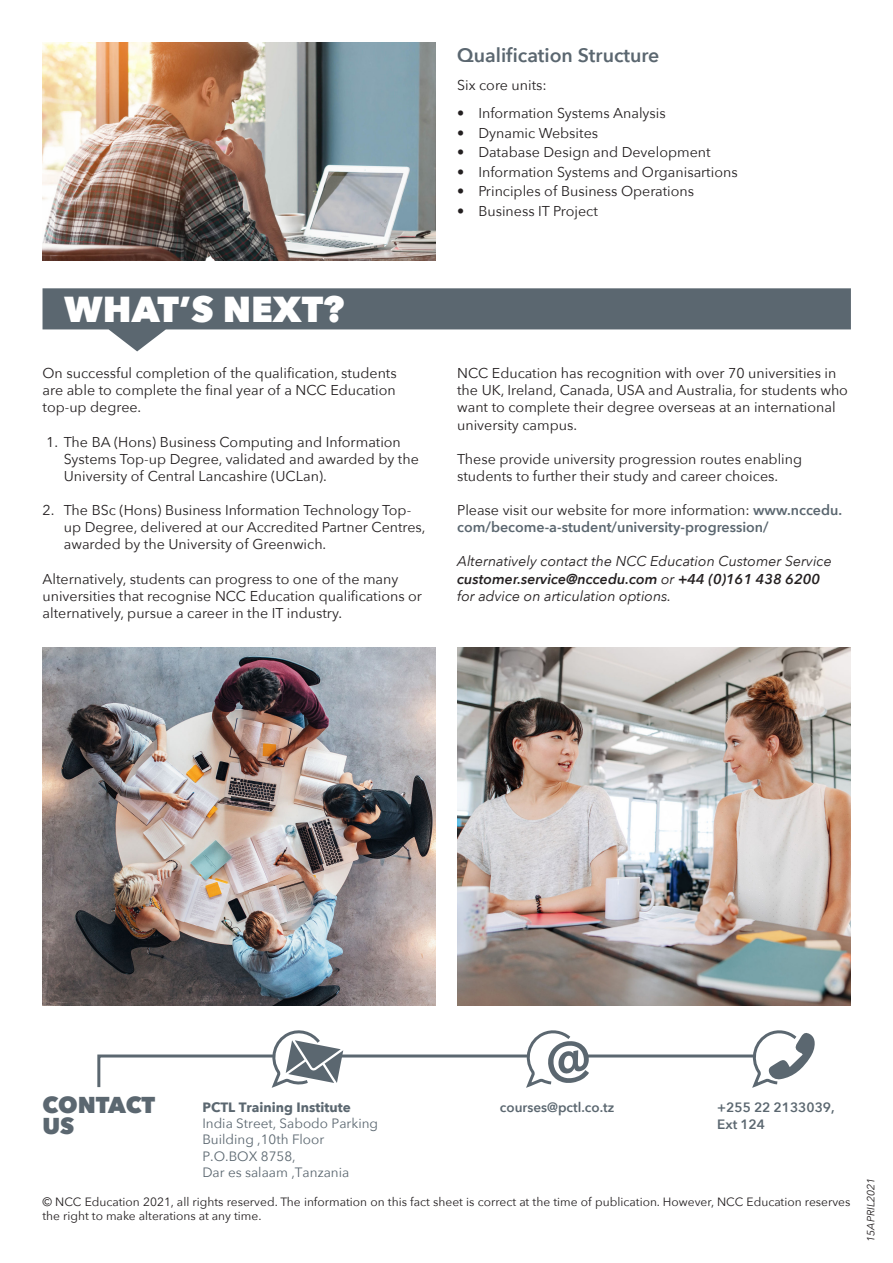
<style>
.page{position:relative;width:893px;height:1263px;background:#fff}
.page>*{position:absolute;margin:0;border:0;box-sizing:border-box;transform-origin:0 0}
.t1{font:800 36px "Avenir Next";color:#fff}
.t2{font:800 22.95px/21.5px "Avenir Next";letter-spacing:-.005em;color:#5b6770}
.t3{font:600 19.5px "Avenir Next";color:#5b6770}
.t4{font:14.25px/17.1px "Avenir Next";color:#231f20}
.t5{font:italic 14.25px/17.1px "Avenir Next";color:#231f20}
.t6{font:600 14.25px/17.1px "Avenir Next";color:#5b6770}
.t7{font:13.5px/16.2px "Avenir Next";color:#5b6770}
.t8{font:600 13.5px/16.2px "Avenir Next";color:#5b6770}
.t9{font:12px/14.4px "Avenir Next";color:#231f20}
.t10{font:italic 10.5px "Avenir Next";color:#231f20}
.s1{font-weight:400;color:#231f20}
.s2{font-weight:600}
.s3{font-weight:700}
</style>
<div class="page">
<img style="left:43px;top:43px;width:393px;height:218px">
<svg style="left:43px;top:288px;width:808px;height:63px;fill:#5b6770"></svg>
<img style="left:43px;top:647px;width:393px;height:359px">
<img style="left:457px;top:647px;width:393px;height:359px">
<hr style="left:341px;top:1054px;width:187px;height:3px;background:#5b6770">
<hr style="left:585px;top:1054px;width:169px;height:3px;background:#5b6770">
<svg style="left:97px;top:1030px;width:246px;height:58px"></svg>
<svg style="left:523px;top:1030px;width:66px;height:58px"></svg>
<svg style="left:749px;top:1030px;width:66px;height:58px"></svg>
<p class="t1" style="left:64px;top:287px;width:282px">WHAT’S NEXT?</p>
<p class="t4" style="left:43px;top:364px;width:356px;text-align:justify">On successful completion of the qualification, students are able to complete the final year of a NCC Education top-up degree.</p>
<p class="t4" style="left:64px;top:433px;width:357px;text-indent:-18px">1. The BA (Hons) Business Computing and Information<br>Systems Top-up Degree, validated and awarded by the<br>University of Central Lancashire (UCLan).</p>
<p class="t4" style="left:64px;top:501px;width:363px;text-indent:-21px">2. The BSc (Hons) Business Information Technology Top&shy;up Degree, delivered at our Accredited Partner Centres, awarded by the University of Greenwich.</p>
<p class="t4" style="left:43px;top:569px;width:381px">Alternatively, students can progress to one of the many universities that recognise NCC Education qualifications or alternatively, pursue a career in the IT industry.</p>
<p class="t3" style="left:457px;top:39px;width:204px">Qualification Structure</p>
<p class="t4" style="left:457px;top:76px;width:91px">Six core units:</p>
<p class="t4" style="left:457px;top:104px;width:210px">• Information Systems Analysis</p>
<p class="t4" style="left:457px;top:123px;width:143px">• Dynamic Websites</p>
<p class="t4" style="left:457px;top:143px;width:255px">• Database Design and Development</p>
<p class="t4" style="left:457px;top:162px;width:282px">• Information Systems and Organisartions</p>
<p class="t4" style="left:457px;top:182px;width:239px">• Principles of Business Operations</p>
<p class="t4" style="left:457px;top:201px;width:142px">• Business IT Project</p>
<p class="t4" style="left:457px;top:364px;width:392px">NCC Education has recognition with over 70 universities in the UK, Ireland, Canada, USA and Australia, for students who want to complete their degree overseas at an international university campus.</p>
<p class="t4" style="left:457px;top:450px;width:346px">These provide university progression routes enabling students to further their study and career choices.</p>
<p class="t6" style="left:457px;top:501px;width:387px"><span class="s1">Please visit our website for more information:</span> www.nccedu. com/become-a-student/university-progression/</p>
<p class="t5" style="left:457px;top:552px;width:376px">Alternatively contact the NCC Education Customer Service <span class="s2">customer.service@nccedu.com</span> or <span class="s2">+44 (0)161 438 6200 </span>for advice on articulation options.</p>
<p class="t2" style="left:43px;top:1093px;width:114px">CONTACT<br>US</p>
<p class="t7" style="left:202px;top:1098px;width:177px"><span class="s3">PCTL Training Institute<br></span>India Street, Sabodo Parking<br>Building ,10th Floor<br>P.O.BOX 8758,<br>Dar es salaam ,Tanzania</p>
<p class="t8" style="left:500px;top:1099px;width:116px">courses@pctl.co.tz</p>
<p class="t8" style="left:717px;top:1099px;width:119px">+255 22 2133039,<br>Ext 124</p>
<p class="t9" style="left:43px;top:1194px;width:809px">© NCC Education 2021, all rights reserved. The information on this fact sheet is correct at the time of publication. However, NCC Education reserves the right to make alterations at any time.</p>
<p class="t10" style="left:862px;top:1242px;width:66px;rotate:-90deg">15APRIL2021</p>
</div>
